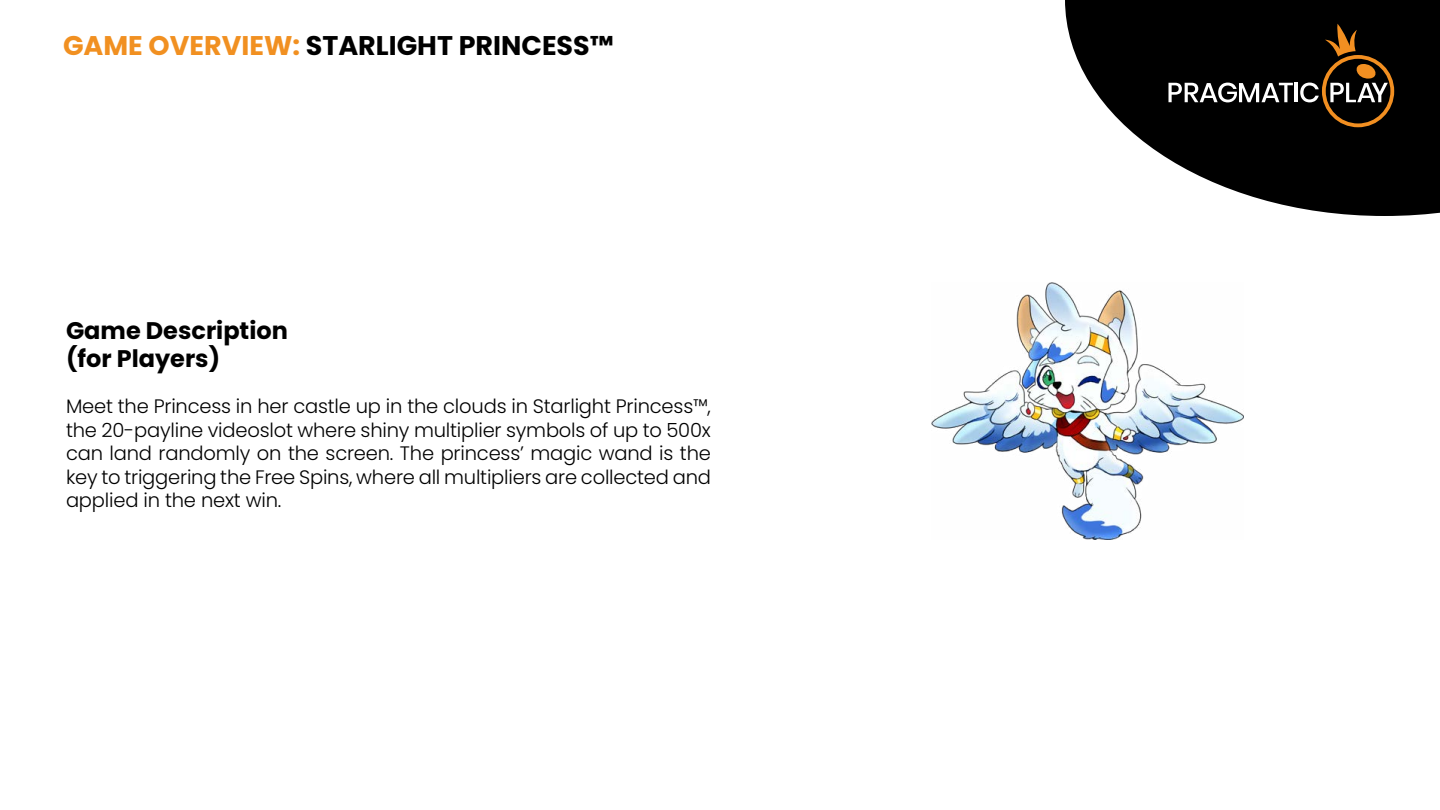
<style>
.page{position:relative;width:1440px;height:810px;background:#fff}
.page>*{position:absolute;margin:0;border:0;box-sizing:border-box;transform-origin:0 0}
.t1{font:700 27px "Poppins";color:#000}
.t2{font:700 24px/28.8px "Poppins";color:#000}
.t3{font:300 19.5px/23.4px "Poppins";letter-spacing:-.01em;color:#000;text-align:justify}
.s1{color:#f19021}
</style>
<div class="page">
<svg style="left:1065px;top:0;width:375px;height:216px;fill:#000"></svg>
<svg style="left:1168px;top:83px;width:125px;height:19px"></svg>
<hr style="left:1295px;top:83px;width:3px;height:19px;background:#fff">
<svg style="left:1300px;top:24px;width:94px;height:103px;background:#322414"></svg>
<img style="left:932px;top:283px;width:311px;height:257px">
<h1 class="t1" style="left:63px;top:30px;width:552px"><span class="s1">GAME OVERVIEW:</span> STARLIGHT PRINCESS™</h1>
<p class="t2" style="left:66px;top:316px;width:223px">Game Description (for Players)</p>
<p class="t3" style="left:66px;top:395px;width:647px">Meet the Princess in her castle up in the clouds in Starlight Princess™, the 20-payline videoslot where shiny multiplier symbols of up to 500x can land randomly on the screen. The princess’ magic wand is the key to triggering the Free Spins, where all multipliers are collected and applied in the next win.</p>
</div>
